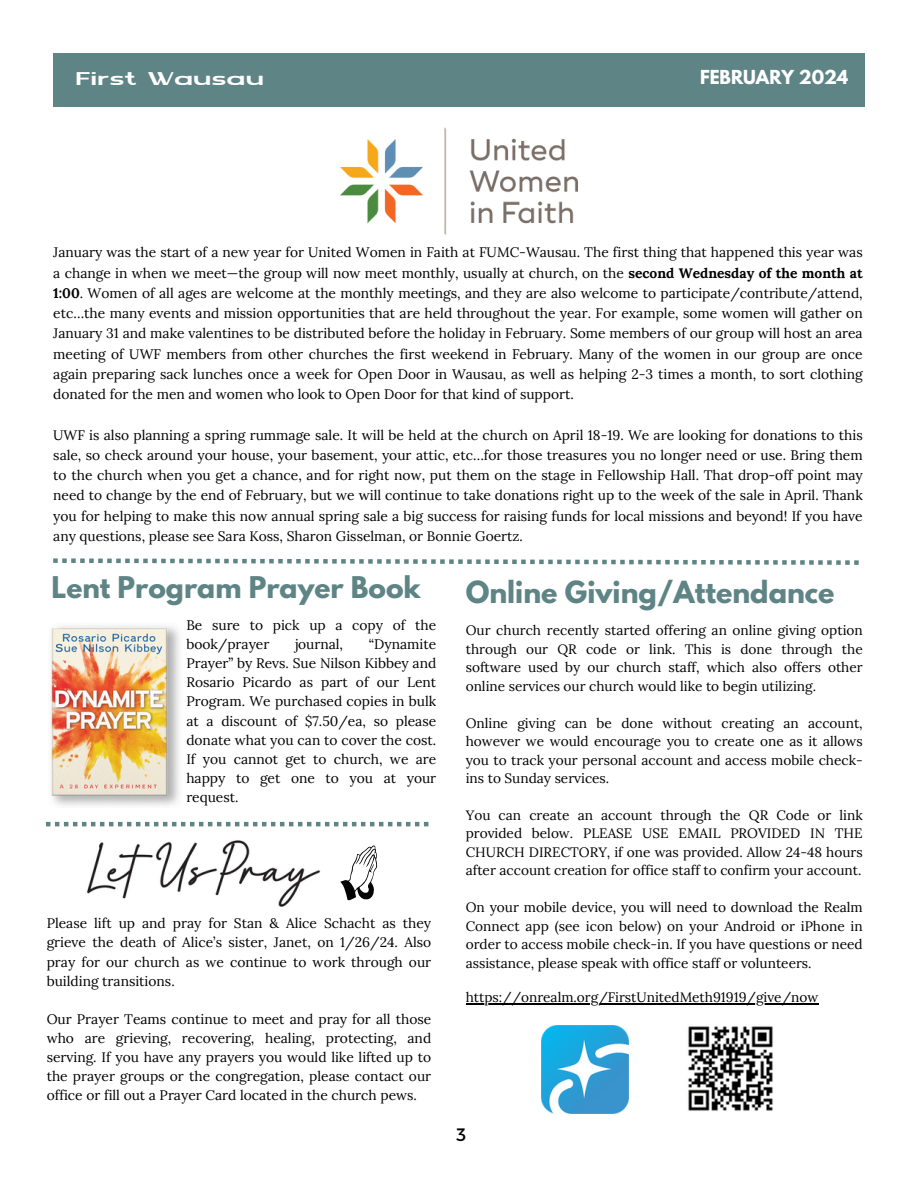
<style>
.page{position:relative;width:918px;height:1188px;background:#fff}
.page>*{position:absolute;margin:0;border:0;box-sizing:border-box;transform-origin:0 0}
.t1{font:700 27px "League Spartan";color:#5f8485}
.t2{font:700 26.55px "League Spartan";color:#5f8485}
.t3{font:18px "Montserrat";color:#000}
.t4{font:700 17.1px "League Spartan";color:#fff}
.t5{font:17.1px "Tamrin";color:#fff}
.t6{font:13.8px/19.2px "Lora";color:#000;text-align:justify}
.t7{font:13.65px/18.5px "Lora";color:#000;text-align:justify}
.s1{font-weight:700}
</style>
<div class="page">
<div style="left:53px;top:54px;width:811px;height:52px;background:#5f8485"></div>
<img style="left:340px;top:127px;width:238px;height:107px">
<svg style="left:46px;top:822px;width:382px;height:4px"></svg>
<img style="left:86px;top:840px;width:235px;height:67px">
<svg style="left:340px;top:845px;width:37px;height:55px"></svg>
<img style="left:688px;top:1026px;width:85px;height:85px">
<svg style="left:53px;top:558px;width:806px;height:7px"></svg>
<img style="left:541px;top:1025px;width:88px;height:88px">
<img style="left:51px;top:625px;width:129px;height:181px">
<hr style="left:466px;top:1003px;width:352px;height:1px;background:#000">
<h4 class="t5" style="left:78px;top:62px;width:190px">First Wausau</h4>
<h3 class="t4" style="left:693px;top:62px;width:154px">JUNE/JULY 2023</h3>
<h2 class="t5" style="left:75px;top:68px;width:190px">First Wausau</h2>
<h4 class="t4" style="left:700px;top:68px;width:150px">FEBRUARY 2024</h4>
<p class="t6" style="left:53px;top:242px;width:811px;line-height:20.2px">January was the start of a new year for United Women in Faith at FUMC-Wausau. The first thing that happened this year was a change in when we meet—the group will now meet monthly, usually at church, on the <span class="s1">second Wednesday of the month at 1:00</span>. Women of all ages are welcome at the monthly meetings, and they are also welcome to participate/contribute/attend, etc…the many events and mission opportunities that are held throughout the year. For example, some women will gather on January 31 and make valentines to be distributed before the holiday in February. Some members of our group will host an area meeting of UWF members from other churches the first weekend in February. Many of the women in our group are once again preparing sack lunches once a week for Open Door in Wausau, as well as helping 2-3 times a month, to sort clothing donated for the men and women who look to Open Door for that kind of support.</p>
<h1 class="t6" style="left:53px;top:424px;width:811px;line-height:20.2px">UWF is also planning a spring rummage sale. It will be held at the church on April 18-19. We are looking for donations to this sale, so check around your house, your basement, your attic, etc…for those treasures you no longer need or use. Bring them to the church when you get a chance, and for right now, put them on the stage in Fellowship Hall. That drop-off point may need to change by the end of February, but we will continue to take donations right up to the week of the sale in April. Thank you for helping to make this now annual spring sale a big success for raising funds for local missions and beyond! If you have any questions, please see Sara Koss, Sharon Gisselman, or Bonnie Goertz.</h1>
<p class="t2" style="left:51px;top:575px;width:371px">Lent Program Prayer Book</p>
<p class="t6" style="left:186px;top:615px;width:251px">Be sure to pick up a copy of the book/prayer</p>
<p class="t6" style="left:186px;top:634px;width:251px;text-indent:182px">“Dynamite Prayer” by Revs. Sue Nilson Kibbey and Rosario Picardo as part of our Lent Program. We purchased copies in bulk at a discount of $7.50/ea, so please donate what you can to cover the cost.<br>If you cannot get to church, we are happy to get one to you at your request.</p>
<p class="t6" style="left:295px;top:634px;width:49px">journal,</p>
<p class="t6" style="left:47px;top:914px;width:386px">Please lift up and pray for Stan &amp; Alice Schacht as they grieve the death of Alice’s sister, Janet, on 1/26/24. Also pray for our church as we continue to work through our building transitions.</p>
<p class="t6" style="left:47px;top:1009px;width:386px">Our Prayer Teams continue to meet and pray for all those who are grieving, recovering, healing, protecting, and serving. If you have any prayers you would like lifted up to the prayer groups or the congregation, please contact our office or fill out a Prayer Card located in the church pews.</p>
<p class="t1" style="left:466px;top:579px;width:370px">Online Giving/Attendance</p>
<p class="t7" style="left:466px;top:621px;width:399px">Our church recently started offering an online giving option through our QR code or link. This is done through the software used by our church staff, which also offers other online services our church would like to begin utilizing.</p>
<p class="t7" style="left:466px;top:713px;width:399px">Online giving can be done without creating an account, however we would encourage you to create one as it allows you to track your personal account and access mobile check&shy;ins to Sunday services.</p>
<p class="t7" style="left:466px;top:806px;width:399px">You can create an account through the QR Code or link provided below. PLEASE USE EMAIL PROVIDED IN THE CHURCH DIRECTORY, if one was provided. Allow 24-48 hours after account creation for office staff to confirm your account.</p>
<p class="t7" style="left:466px;top:898px;width:399px">On your mobile device, you will need to download the Realm Connect app (see icon below) on your Android or iPhone in order to access mobile check-in. If you have questions or need assistance, please speak with office staff or volunteers.</p>
<p class="t7" style="left:466px;top:988px;width:354px">https://onrealm.org/FirstUnitedMeth91919/give/now</p>
<p class="t3" style="left:457px;top:1123px;width:11px">3</p>
</div>
